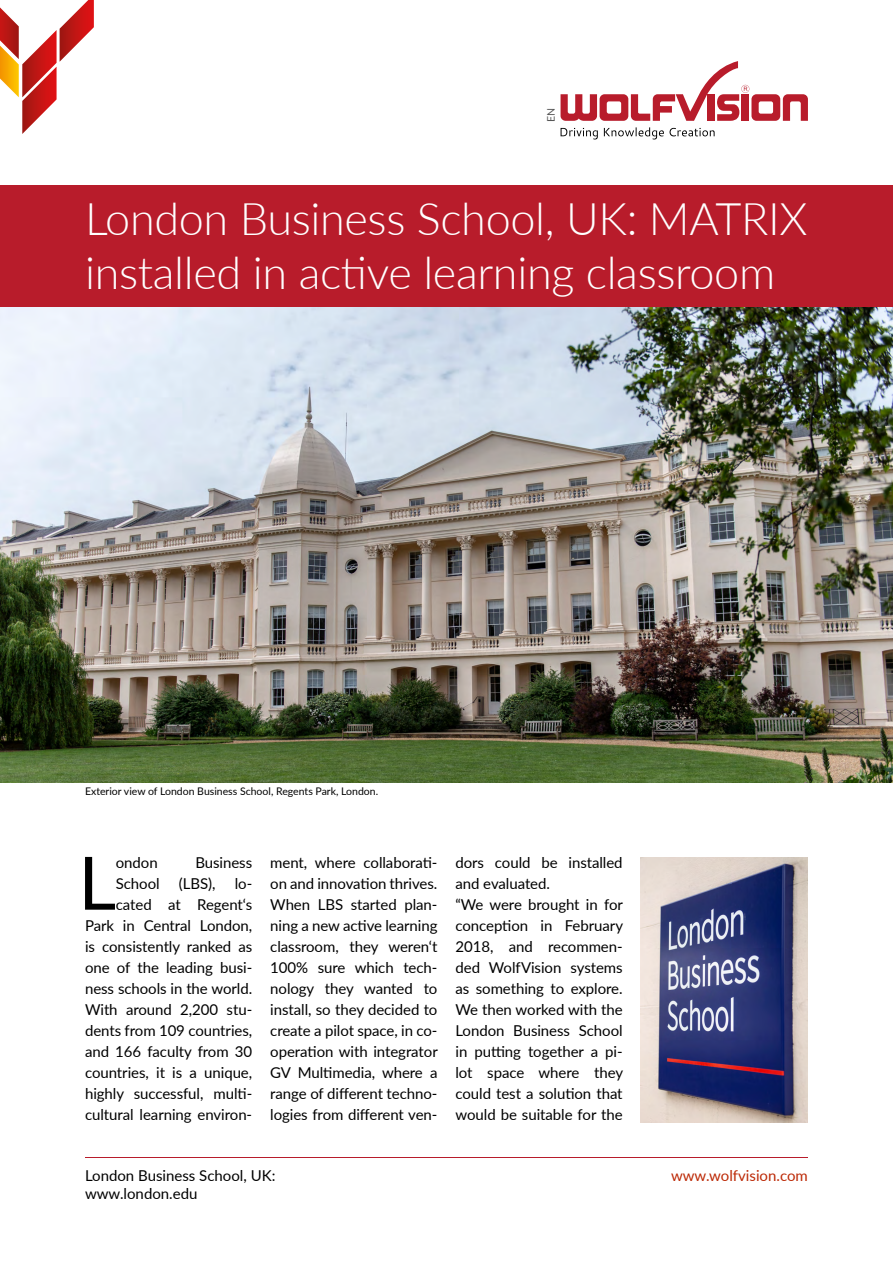
<style>
.page{position:relative;width:893px;height:1263px;background:#fff}
.page>*{position:absolute;margin:0;border:0;box-sizing:border-box;transform-origin:0 0}
.t1{font:73.65px "Lato";color:#000}
.t2{font:300 45px/54px "Lato";letter-spacing:-.01em;color:#fff}
.t3{font:15px/21px "Lato";letter-spacing:-.005em;color:#000}
.t4{font:15px "Lato";color:#bc2906}
.t5{font:10.5px "Lato";color:#000}
.t6{font:10.5px "Lato";color:#565656}
</style>
<div class="page">
<div style="left:0;top:185px;width:893px;height:126px;background:#b81c2b"></div>
<hr style="left:85px;top:1157px;width:723px;height:1px;background:#b81c2b">
<svg style="left:0;top:0;width:94px;height:134px"></svg>
<img style="left:0;top:307px;width:893px;height:475px">
<svg style="left:561px;top:127px;width:154px;height:12px"></svg>
<svg style="left:561px;top:61px;width:247px;height:60px"></svg>
<img style="left:641px;top:858px;width:167px;height:264px">
<p class="t6" style="left:543px;top:122px;width:16px;rotate:-90deg">EN</p>
<h2 class="t2" style="left:85px;top:190px;width:724px">London Business School, UK: MATRIX installed in active learning classroom</h2>
<p class="t5" style="left:85px;top:784px;width:295px">Exterior view of London Business School, Regents Park, London.</p>
<h1 class="t1" style="left:78px;top:830px;width:39px">L</h1>
<p class="t3" style="left:116px;top:851px;width:43px">ondon</p>
<p class="t3" style="left:195px;top:851px;width:58px">Business</p>
<p class="t3" style="left:116px;top:872px;width:45px">School</p>
<p class="t3" style="left:179px;top:872px;width:38px">(LBS),</p>
<p class="t3" style="left:85px;top:872px;width:169px;text-align:right">lo-<br>cated at Regent‘s<br>Park in Central London, is consistently ranked as one of the leading busi&shy;ness schools in the world.<br>With around 2,200 stu&shy;dents from 109 countries, and 166 faculty from 30 countries, it is a unique, highly successful, multi&shy;cultural learning environ-</p>
<p class="t3" style="left:270px;top:851px;width:169px;text-align:justify">ment, where collaborati&shy;on and innovation thrives.<br>When LBS started plan&shy;ning a new active learning classroom, they weren‘t 100% sure which tech&shy;nology they wanted to install, so they decided to create a pilot space, in co&shy;operation with integrator GV Multimedia, where a range of different techno&shy;logies from different ven-</p>
<p class="t3" style="left:455px;top:851px;width:169px">dors could be installed and evaluated.<br>“We were brought in for conception in February<br>2018, and recommen&shy;ded WolfVision systems as something to explore.<br>We then worked with the<br>London Business School in putting together a pi&shy;lot space where they could test a solution that would be suitable for the</p>
<p class="t3" style="left:85px;top:1166px;width:192px;line-height:18px">London Business School, UK: www.london.edu</p>
<p class="t4" style="left:671px;top:1165px;width:138px">www.wolfvision.com</p>
</div>
